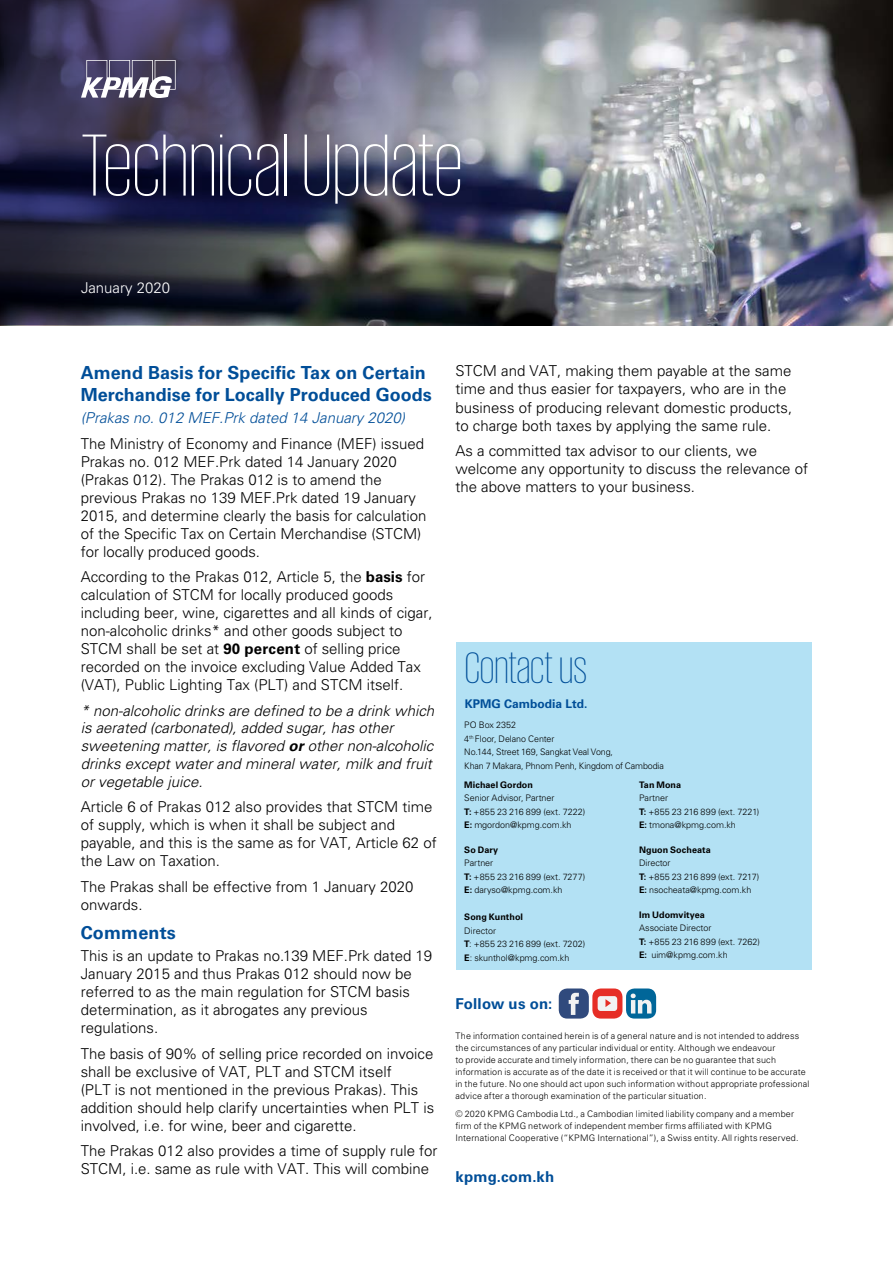
<style>
.page{position:relative;width:893px;height:1263px;background:#fff}
.page>*{position:absolute;margin:0;border:0;box-sizing:border-box;transform-origin:0 0}
.t1{font:200 90px "VNIKPMG";color:#fff}
.t2{font:200 45px "VNIKPMG";color:#004e98}
.t3{font:700 18px/21.6px "VNI Univers 65";color:#004e98}
.t4{font:300 15px/18px "VNI Univers 45";color:#000}
.t5{font:italic 300 15px/17.7px "VNI Univers 45";color:#000}
.t6{font:italic 300 15px "VNI Univers 45";color:#004e98}
.t7{font:700 15px "VNI Univers 65";letter-spacing:.01em;color:#004e98}
.t8{font:300 15px "VNI Univers 45";color:#fff}
.t9{font:700 12px "VNI Univers 65";color:#004e98}
.t10{font:300 9px/12px "VNI Univers 45";letter-spacing:.015em;color:#000}
.t11{font:300 9px/13.5px "VNI Univers 45";letter-spacing:-.005em;color:#000}
.t12{font:300 9px/13.5px "VNI Univers 45";letter-spacing:-.015em;color:#000}
.t13{font:700 9px "VNI Univers 65";letter-spacing:.005em;color:#000}
.s1{font-family:"VNI Univers 65";font-weight:700}
</style>
<div class="page">
<div style="left:559px;top:988px;width:30px;height:30px;background:#304a7d;border-radius:9px"></div>
<svg style="left:569px;top:993px;width:10px;height:22px"></svg>
<div style="left:626px;top:988px;width:30px;height:30px;background:#069;border-radius:9px"></div>
<svg style="left:631px;top:993px;width:20px;height:20px"></svg>
<div style="left:592px;top:988px;width:30px;height:30px;background:#e62e26;border-radius:9px"></div>
<svg style="left:598px;top:996px;width:19px;height:15px"></svg>
<img style="left:0;top:0;width:893px;height:325px">
<svg style="left:81px;top:60px;width:95px;height:38px"></svg>
<div style="left:456px;top:642px;width:356px;height:328px;background:#b3e1f4"></div>
<h1 class="t1" style="left:81px;top:116px;width:383px">Technical Update</h1>
<p class="t8" style="left:81px;top:277px;width:91px">January 2020</p>
<p class="t3" style="left:81px;top:361px;width:353px">Amend Basis for Specific Tax on Certain<br>Merchandise for Locally Produced Goods</p>
<p class="t6" style="left:81px;top:407px;width:326px">(Prakas no. 012 MEF.Prk dated 14 January 2020)</p>
<p class="t4" style="left:81px;top:433px;width:347px">The Ministry of Economy and Finance (MEF) issued Prakas no. 012 MEF.Prk dated 14 January 2020 (Prakas 012). The Prakas 012 is to amend the previous Prakas no 139 MEF.Prk dated 19 January 2015, and determine clearly the basis for calculation of the Specific Tax on Certain Merchandise (STCM) for locally produced goods.</p>
<p class="t4" style="left:81px;top:567px;width:353px">According to the Prakas 012, Article 5, the <span class="s1">basis</span> for calculation of STCM for locally produced goods including beer, wine, cigarettes and all kinds of cigar, non-alcoholic drinks* and other goods subject to STCM shall be set at <span class="s1">90 percent</span> of selling price recorded on the invoice excluding Value Added Tax (VAT), Public Lighting Tax (PLT) and STCM itself.</p>
<p class="t5" style="left:81px;top:701px;width:355px">* non-alcoholic drinks are defined to be a drink which is aerated (carbonated), added sugar, has other sweetening matter, is flavored <span class="s1">or</span> other non-alcoholic drinks except water and mineral water, milk and fruit or vegetable juice.</p>
<p class="t4" style="left:81px;top:797px;width:357px">Article 6 of Prakas 012 also provides that STCM time of supply, which is when it shall be subject and payable, and this is the same as for VAT, Article 62 of the Law on Taxation.</p>
<p class="t4" style="left:81px;top:876px;width:334px">The Prakas shall be effective from 1 January 2020 onwards.</p>
<p class="t3" style="left:81px;top:920px;width:97px">Comments</p>
<p class="t4" style="left:81px;top:946px;width:353px">This is an update to Prakas no.139 MEF.Prk dated 19<br>January 2015 and thus Prakas 012 should now be referred to as the main regulation for STCM basis determination, as it abrogates any previous regulations.</p>
<p class="t4" style="left:81px;top:1043px;width:355px">The basis of 90% of selling price recorded on invoice shall be exclusive of VAT, PLT and STCM itself<br>(PLT is not mentioned in the previous Prakas). This addition should help clarify uncertainties when PLT is involved, i.e. for wine, beer and cigarette.</p>
<p class="t4" style="left:81px;top:1141px;width:358px">The Prakas 012 also provides a time of supply rule for<br>STCM, i.e. same as rule with VAT. This will combine</p>
<p class="t4" style="left:455px;top:360px;width:338px;line-height:18.5px">STCM and VAT, making them payable at the same time and thus easier for taxpayers, who are in the business of producing relevant domestic products, to charge both taxes by applying the same rule.</p>
<p class="t4" style="left:455px;top:441px;width:354px">As a committed tax advisor to our clients, we welcome any opportunity to discuss the relevance of the above matters to your business.</p>
<h2 class="t2" style="left:465px;top:643px;width:124px">Contact us</h2>
<p class="t9" style="left:465px;top:695px;width:124px">KPMG Cambodia Ltd.</p>
<p class="t12" style="left:464px;top:718px;width:201px">PO Box 2352<br>4<sup>th</sup> Floor, Delano Center<br>No.144, Street 169, Sangkat Veal Vong,<br>Khan 7 Makara, Phnom Penh, Kingdom of Cambodia</p>
<p class="t13" style="left:464px;top:778px;width:70px">Michael Gordon</p>
<p class="t11" style="left:464px;top:791px;width:123px">Senior Advisor, Partner<br><span class="s1">T:</span> +855 23 216 899 (ext. 7222)<br><span class="s1">E:</span> mgordon@kpmg.com.kh</p>
<p class="t13" style="left:464px;top:843px;width:35px">So Dary</p>
<p class="t10" style="left:464px;top:856px;width:123px;line-height:13.5px">Partner<br><span class="s1">T:</span> +855 23 216 899 (ext. 7277)<br><span class="s1">E:</span> daryso@kpmg.com.kh</p>
<p class="t13" style="left:464px;top:910px;width:60px">Song Kunthol</p>
<p class="t11" style="left:464px;top:923px;width:123px">Director<br><span class="s1">T</span>: +855 23 216 899 (ext. 7202)<br><span class="s1">E</span>: skunthol@kpmg.com.kh</p>
<p class="t13" style="left:639px;top:778px;width:44px">Tan Mona</p>
<p class="t11" style="left:639px;top:791px;width:122px">Partner<br><span class="s1">T:</span> +855 23 216 899 (ext. 7221)<br><span class="s1">E:</span> tmona@kpmg.com.kh</p>
<p class="t13" style="left:639px;top:843px;width:73px">Nguon Socheata</p>
<p class="t11" style="left:639px;top:856px;width:122px">Director<br><span class="s1">T:</span> +855 23 216 899 (ext. 7217)<br><span class="s1">E:</span> nsocheata@kpmg.com.kh</p>
<p class="t13" style="left:639px;top:908px;width:67px">Im Udomvityea</p>
<p class="t11" style="left:639px;top:920px;width:123px">Associate Director<br><span class="s1">T:</span> +855 23 216 899 (ext. 7262)<br><span class="s1">E:</span> uim@kpmg.com.kh</p>
<p class="t7" style="left:455px;top:993px;width:98px">Follow us on:</p>
<p class="t10" style="left:455px;top:1029px;width:356px">The information contained herein is of a general nature and is not intended to address the circumstances of any particular individual or entity. Although we endeavour<br>to provide accurate and timely information, there can be no guarantee that such information is accurate as of the date it is received or that it will continue to be accurate in the future. No one should act upon such information without appropriate professional advice after a thorough examination of the particular situation.</p>
<p class="t10" style="left:455px;top:1107px;width:345px">© 2020 KPMG Cambodia Ltd., a Cambodian limited liability company and a member firm of the KPMG network of independent member firms affiliated with KPMG<br>International Cooperative (“KPMG International”), a Swiss entity. All rights reserved.</p>
<p class="t7" style="left:455px;top:1166px;width:100px">kpmg.com.kh</p>
</div>
